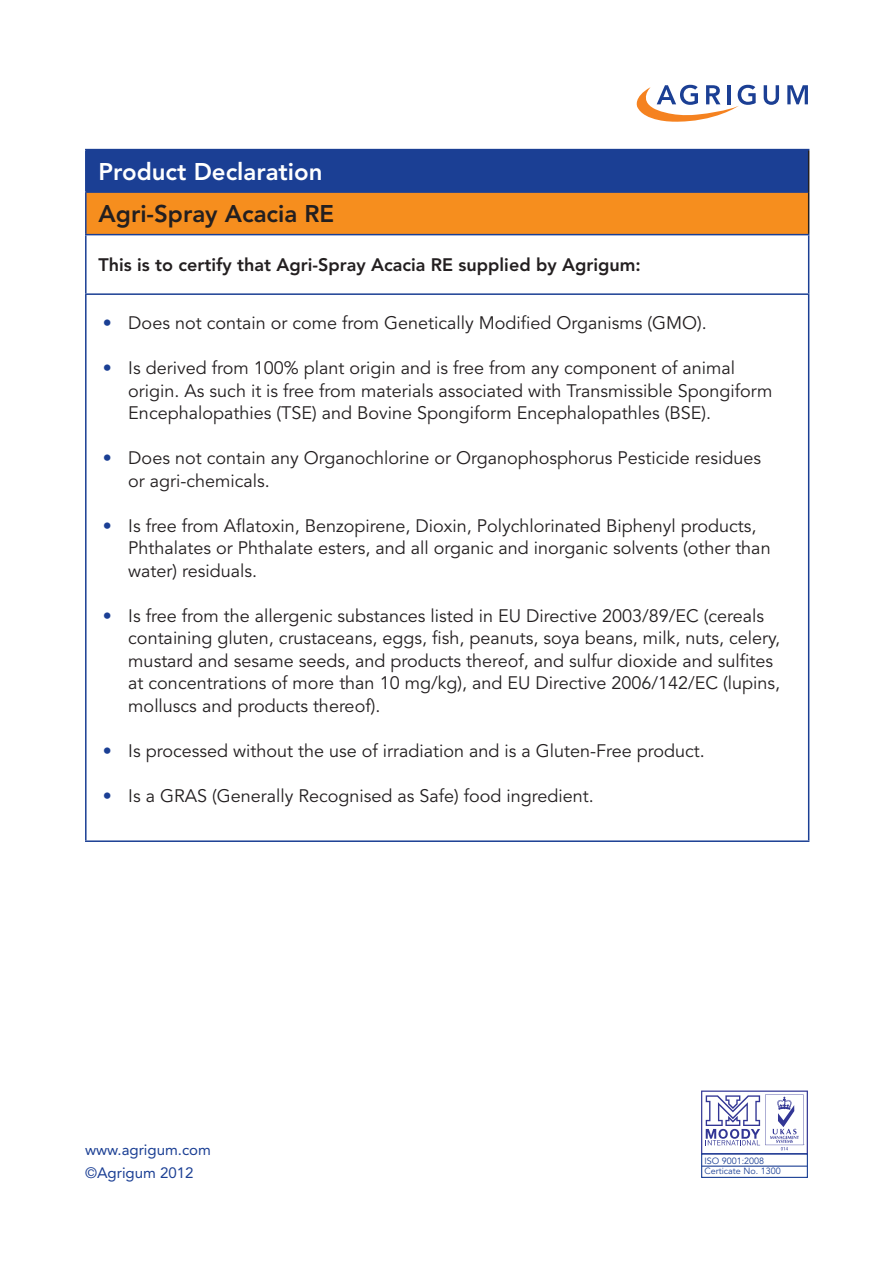
<style>
.page{position:relative;width:893px;height:1263px;background:#fff}
.page>*{position:absolute;margin:0;border:0;box-sizing:border-box;transform-origin:0 0}
.t1{font:800 24px "Avenir";color:#fff}
.t2{font:800 24px "Avenir";color:#231f20}
.t3{font:18px/22.5px "Avenir";color:#231f20}
.t4{font:800 18px "Avenir";color:#231f20}
.t5{font:15px "Avenir";color:#1b3f94}
.t6{font:9px "Avenir";color:#1b3f94}
.s1{color:#1b3f94}
</style>
<div class="page">
<svg style="left:636px;top:85px;width:120px;height:37px"></svg>
<svg style="left:764px;top:85px;width:15px;height:20px"></svg>
<svg style="left:787px;top:85px;width:21px;height:19px"></svg>
<svg style="left:701px;top:1090px;width:107px;height:63px"></svg>
<div style="left:701px;top:1153px;width:107px;height:25px;border:1px solid #1b3f94"></div>
<hr style="left:702px;top:1165px;width:105px;height:2px;background:#1b3f94">
<div style="left:86px;top:150px;width:723px;height:42px;background:#1b3f94"></div>
<div style="left:86px;top:192px;width:723px;height:43px;background:#f68e1e"></div>
<hr style="left:808px;top:150px;width:1px;height:42px;background:#231f20">
<hr style="left:808px;top:192px;width:1px;height:42px;background:#231f20">
<hr style="left:85px;top:235px;width:2px;height:58px;background:#1b3f94">
<hr style="left:808px;top:235px;width:1px;height:58px;background:#1b3f94">
<hr style="left:85px;top:293px;width:724px;height:2px;background:#1b3f94">
<hr style="left:85px;top:295px;width:2px;height:545px;background:#1b3f94">
<hr style="left:808px;top:295px;width:1px;height:545px;background:#1b3f94">
<hr style="left:85px;top:840px;width:724px;height:2px;background:#1b3f94">
<hr style="left:85px;top:149px;width:724px;height:1px;background:#1b3f94">
<hr style="left:85px;top:150px;width:2px;height:41px;background:#1b3f94">
<hr style="left:85px;top:191px;width:723px;height:2px;background:#1b3f94">
<hr style="left:85px;top:193px;width:2px;height:41px;background:#1b3f94">
<hr style="left:85px;top:234px;width:724px;height:1px;background:#1b3f94">
<p class="t1" style="left:99px;top:157px;width:226px">Product Declaration</p>
<p class="t2" style="left:99px;top:200px;width:237px">Agri-Spray Acacia RE</p>
<p class="t4" style="left:99px;top:254px;width:544px">This is to certify that Agri-Spray Acacia RE supplied by Agrigum:</p>
<p class="t3" style="left:103px;top:312px;width:605px"><span class="s1">•</span> Does not contain or come from Genetically Modified Organisms (GMO).</p>
<p class="t3" style="left:128px;top:357px;width:646px;text-indent:-26px"><span class="s1">•</span> Is derived from 100% plant origin and is free from any component of animal origin. As such it is free from materials associated with Transmissible Spongiform<br>Encephalopathies (TSE) and Bovine Spongiform Encephalopathles (BSE).</p>
<p class="t3" style="left:128px;top:447px;width:634px;text-indent:-26px"><span class="s1">•</span> Does not contain any Organochlorine or Organophosphorus Pesticide residues or agri-chemicals.</p>
<p class="t3" style="left:128px;top:515px;width:644px;text-indent:-26px"><span class="s1">•</span> Is free from Aflatoxin, Benzopirene, Dioxin, Polychlorinated Biphenyl products,<br>Phthalates or Phthalate esters, and all organic and inorganic solvents (other than water) residuals.</p>
<p class="t3" style="left:128px;top:605px;width:653px;text-indent:-26px"><span class="s1">•</span> Is free from the allergenic substances listed in EU Directive 2003/89/EC (cereals containing gluten, crustaceans, eggs, fish, peanuts, soya beans, milk, nuts, celery, mustard and sesame seeds, and products thereof, and sulfur dioxide and sulfites at concentrations of more than 10 mg/kg), and EU Directive 2006/142/EC (lupins, molluscs and products thereof).</p>
<p class="t3" style="left:103px;top:740px;width:603px"><span class="s1">•</span> Is processed without the use of irradiation and is a Gluten-Free product.</p>
<p class="t3" style="left:103px;top:785px;width:493px"><span class="s1">•</span> Is a GRAS (Generally Recognised as Safe) food ingredient.</p>
<p class="t5" style="left:85px;top:1141px;width:127px">www.agrigum.com</p>
<p class="t5" style="left:85px;top:1164px;width:110px">©Agrigum 2012</p>
<p class="t6" style="left:704px;top:1155px;width:61px">ISO 9001:2008</p>
<p class="t6" style="left:704px;top:1166px;width:78px">Certicate No. 1300</p>
</div>
